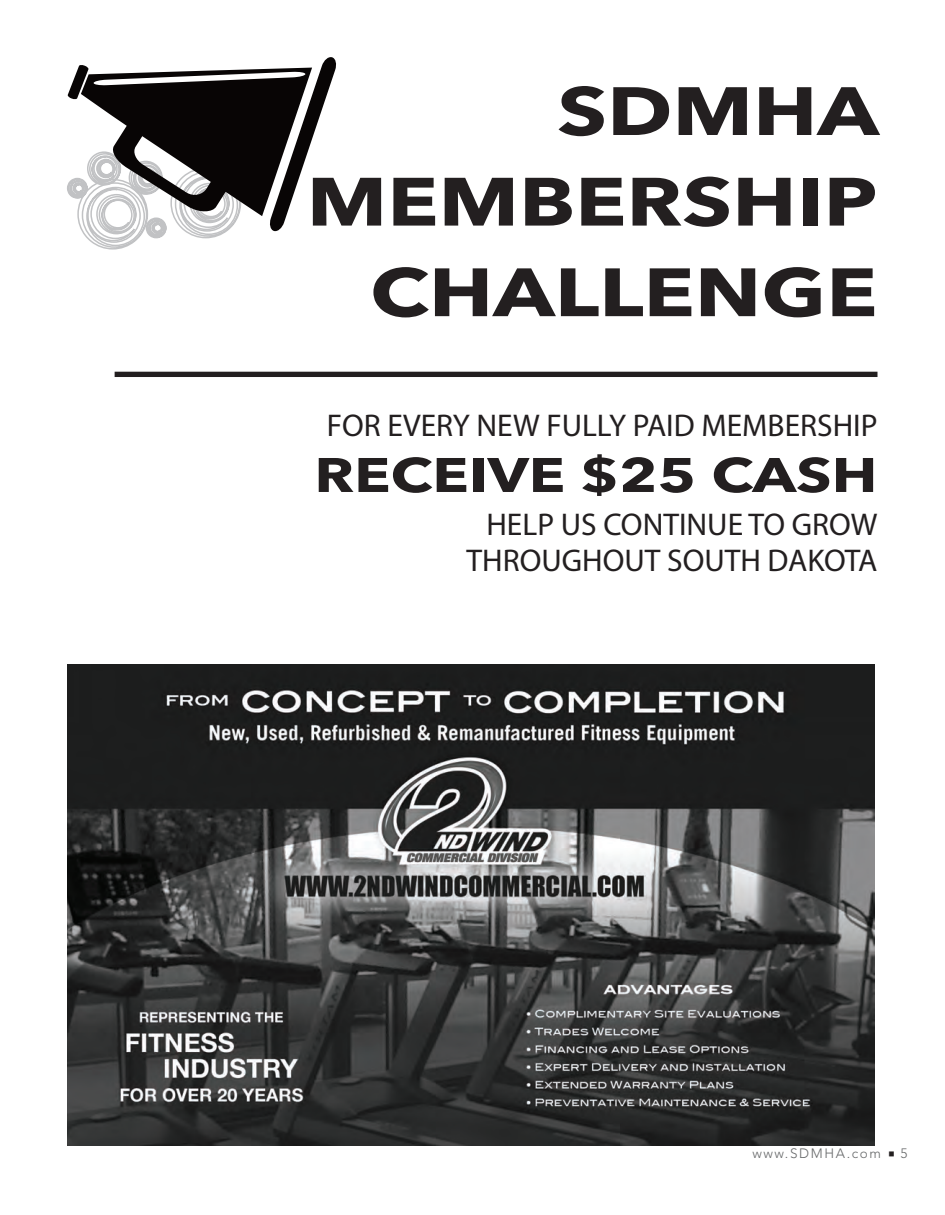
<style>
.page{position:relative;width:945px;height:1215px;background:#fff}
.page>*{position:absolute;margin:0;border:0;box-sizing:border-box;transform-origin:0 0}
.t1{font:700 67.5px "Avenir Next";color:#231f20;scale:1.25 1}
.t2{font:700 48px "Avenir Next";color:#231f20;scale:1.25 1}
.t3{font:31.5px "Myriad Pro";color:#231f20}
.t4{font:300 13.5px "Avenir";letter-spacing:.12em;color:#666869}
.s1{color:#231f20}
</style>
<div class="page">
<div style="left:115px;top:372px;width:763px;height:5px;background:#231f20"></div>
<svg style="left:67px;top:57px;width:269px;height:193px"></svg>
<img style="left:68px;top:665px;width:806px;height:480px">
<p class="t1" style="left:557px;top:53px;width:259px">SDMHA</p>
<p class="t1" style="left:307px;top:144px;width:458px">MEMBERSHIP</p>
<p class="t1" style="left:370px;top:234px;width:407px">CHALLENGE</p>
<p class="t3" style="left:327px;top:406px;width:552px">FOR EVERY NEW FULLY PAID MEMBERSHIP</p>
<p class="t2" style="left:314px;top:434px;width:452px">RECEIVE $25 CASH</p>
<p class="t3" style="left:486px;top:505px;width:393px">HELP US CONTINUE TO GROW</p>
<p class="t3" style="left:467px;top:541px;width:412px">THROUGHOUT SOUTH DAKOTA</p>
<p class="t4" style="left:752px;top:1145px;width:157px">www.SDMHA.com <span class="s1">▪</span> 5</p>
</div>
